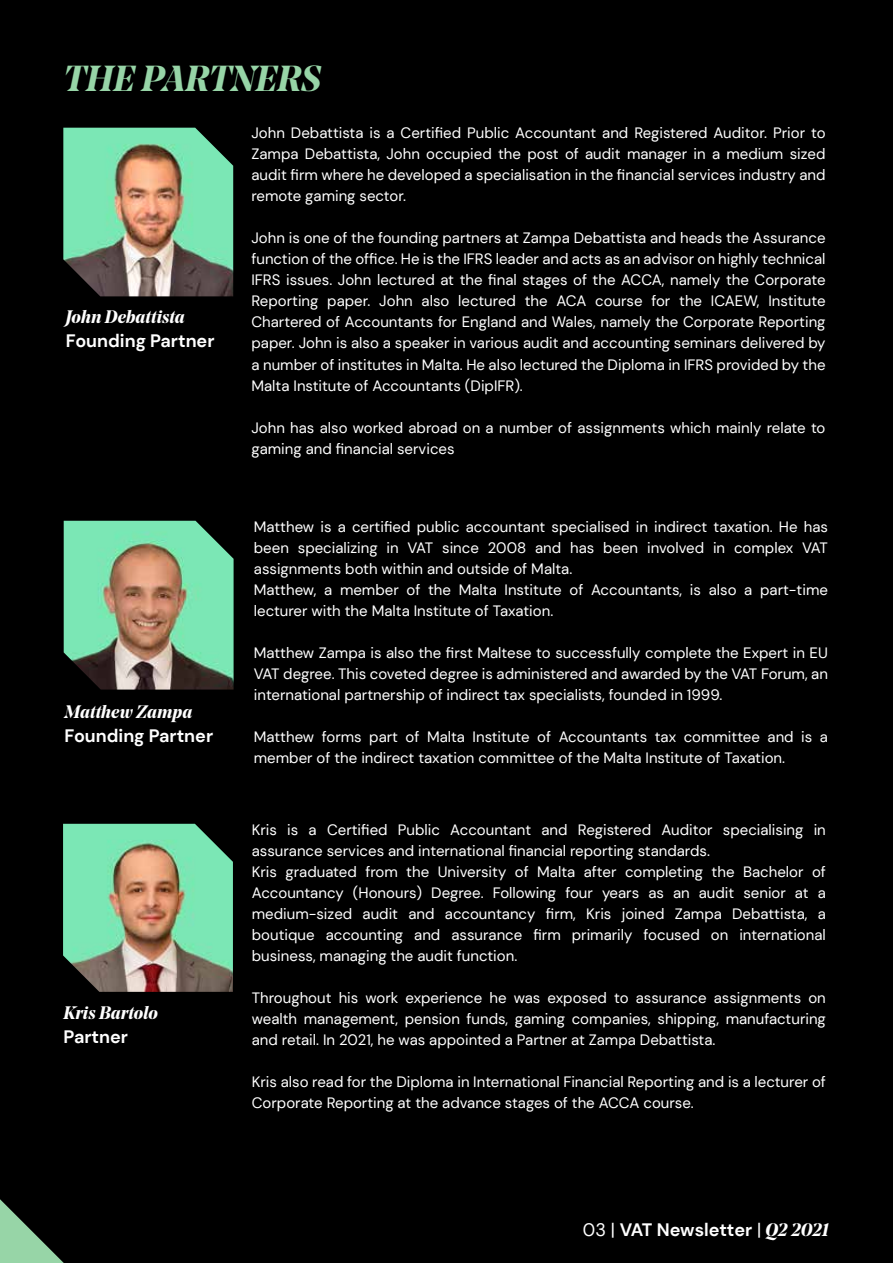
<style>
.page{position:relative;width:893px;height:1263px;background:#000}
.page>*{position:absolute;margin:0;border:0;box-sizing:border-box;transform-origin:0 0}
.t1{font:italic 700 36px "Noe Display";color:#97d5a7}
.t2{font:700 18px "DM Sans";color:#fff}
.t3{font:italic 700 18px "Noe Display";color:#fff}
.t4{font:15px/21px "DM Sans";color:#fff}
.s1{font-weight:400}
.s2{font-family:"Noe Display";font-style:italic}
</style>
<div class="page">
<svg style="left:0;top:1199px;width:64px;height:64px"></svg>
<img style="left:63px;top:128px;width:170px;height:168px">
<img style="left:64px;top:521px;width:170px;height:168px">
<img style="left:63px;top:824px;width:170px;height:168px">
<h1 class="t1" style="left:64px;top:55px;width:259px">THE PARTNERS</h1>
<p class="t4" style="left:251px;top:123px;width:576px;text-align:justify">John Debattista is a Certified Public Accountant and Registered Auditor. Prior to Zampa Debattista, John occupied the post of audit manager in a medium sized audit firm where he developed a specialisation in the financial services industry and remote gaming sector.</p>
<p class="t4" style="left:251px;top:228px;width:576px;text-align:justify">John is one of the founding partners at Zampa Debattista and heads the Assurance function of the office. He is the IFRS leader and acts as an advisor on highly technical IFRS issues. John lectured at the final stages of the ACCA, namely the Corporate Reporting paper. John also lectured the ACA course for the ICAEW, Institute Chartered of Accountants for England and Wales, namely the Corporate Reporting paper. John is also a speaker in various audit and accounting seminars delivered by a number of institutes in Malta. He also lectured the Diploma in IFRS provided by the Malta Institute of Accountants (DipIFR).</p>
<p class="t4" style="left:251px;top:417px;width:575px">John has also worked abroad on a number of assignments which mainly relate to gaming and financial services</p>
<p class="t3" style="left:66px;top:305px;width:121px">John Debattista</p>
<p class="t2" style="left:66px;top:329px;width:150px">Founding Partner</p>
<p class="t3" style="left:65px;top:700px;width:129px">Matthew Zampa</p>
<p class="t2" style="left:65px;top:725px;width:150px">Founding Partner</p>
<p class="t3" style="left:64px;top:1001px;width:96px">Kris Bartolo</p>
<p class="t2" style="left:64px;top:1025px;width:66px">Partner</p>
<p class="t4" style="left:254px;top:516px;width:576px">Matthew is a certified public accountant specialised in indirect taxation. He has been specializing in VAT since 2008 and has been involved in complex VAT assignments both within and outside of Malta.<br>Matthew, a member of the Malta Institute of Accountants, is also a part-time lecturer with the Malta Institute of Taxation.</p>
<p class="t4" style="left:254px;top:642px;width:576px;text-align:justify">Matthew Zampa is also the first Maltese to successfully complete the Expert in EU VAT degree. This coveted degree is administered and awarded by the VAT Forum, an international partnership of indirect tax specialists, founded in 1999.</p>
<p class="t4" style="left:254px;top:726px;width:576px">Matthew forms part of Malta Institute of Accountants tax committee and is a member of the indirect taxation committee of the Malta Institute of Taxation.</p>
<p class="t4" style="left:252px;top:819px;width:576px">Kris is a Certified Public Accountant and Registered Auditor specialising in assurance services and international financial reporting standards.<br>Kris graduated from the University of Malta after completing the Bachelor of Accountancy (Honours) Degree. Following four years as an audit senior at a medium-sized audit and accountancy firm, Kris joined Zampa Debattista, a boutique accounting and assurance firm primarily focused on international business, managing the audit function.</p>
<p class="t4" style="left:252px;top:987px;width:576px;text-align:justify">Throughout his work experience he was exposed to assurance assignments on wealth management, pension funds, gaming companies, shipping, manufacturing and retail. In 2021, he was appointed a Partner at Zampa Debattista.</p>
<p class="t4" style="left:252px;top:1071px;width:576px">Kris also read for the Diploma in International Financial Reporting and is a lecturer of<br>Corporate Reporting at the advance stages of the ACCA course.</p>
<p class="t2" style="left:583px;top:1219px;width:247px"><span class="s1">03 |</span> VAT Newsletter <span class="s1">|</span> <span class="s2">Q2 2021</span></p>
</div>
